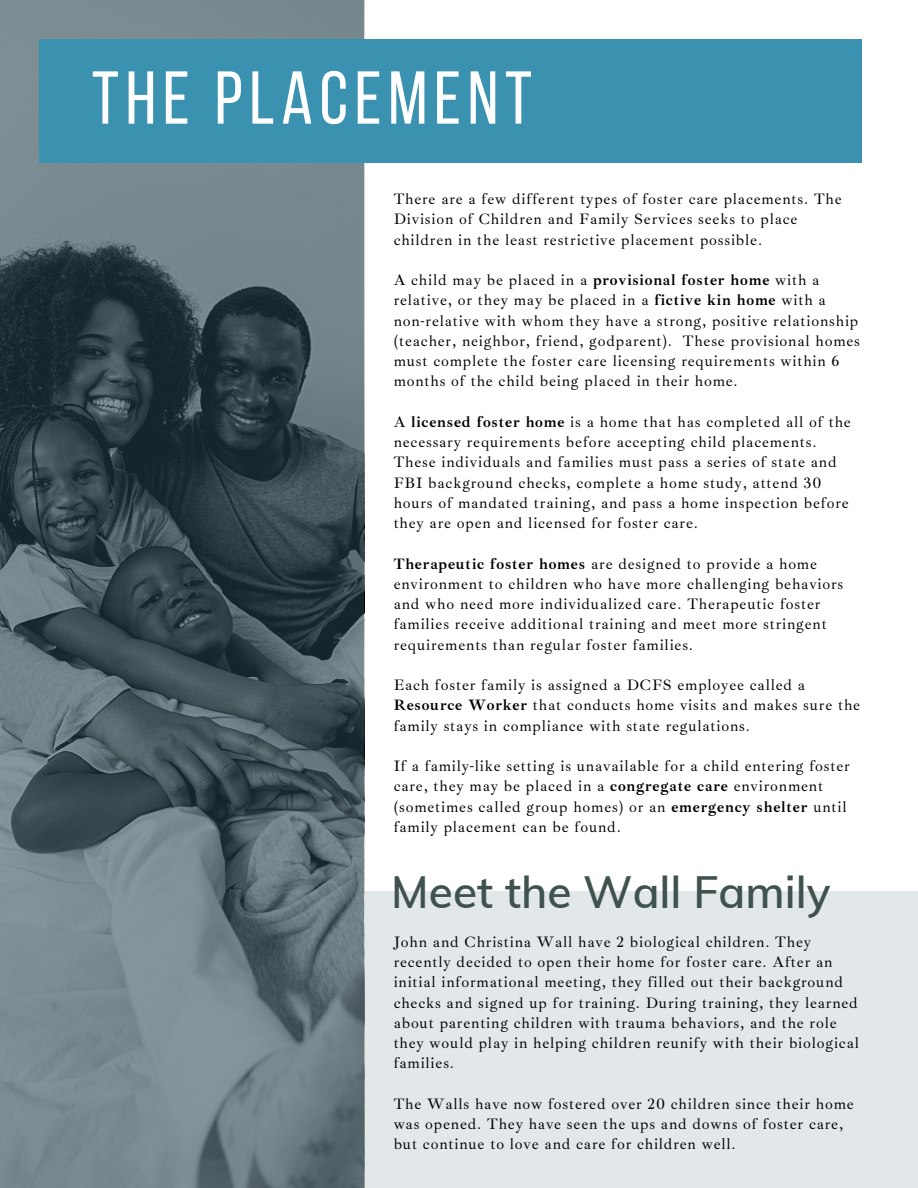
<style>
.page{position:relative;width:918px;height:1188px;background:#fff}
.page>*{position:absolute;margin:0;border:0;box-sizing:border-box;transform-origin:0 0}
.t1{font:74.7px "Bebas Neue";letter-spacing:.09em;color:#fff}
.t2{font:600 44.25px "Muli";color:#3f5250}
.t3{font:15.45px/20.2px "Ibarra Real Nova";letter-spacing:.055em;color:#000}
.s1{font-weight:700}
</style>
<div class="page">
<div style="left:228px;top:892px;width:690px;height:296px;background:#e2e7ea"></div>
<svg style="left:0;top:0;width:364px;height:1188px;background:#56676d"></svg>
<div style="left:39px;top:39px;width:822px;height:123px;background:#3a91b0"></div>
<p class="t1" style="left:92px;top:68px;width:442px">THE PLACEMENT</p>
<p class="t3" style="left:394px;top:189px;width:450px">There are a few different types of foster care placements. The<br>Division of Children and Family Services seeks to place children in the least restrictive placement possible.</p>
<p class="t3" style="left:394px;top:270px;width:468px">A child may be placed in a <span class="s1">provisional foster home</span> with a relative, or they may be placed in a <span class="s1">fictive kin home</span> with a non-relative with whom they have a strong, positive relationship (teacher, neighbor, friend, godparent). These provisional homes must complete the foster care licensing requirements within 6 months of the child being placed in their home.</p>
<p class="t3" style="left:394px;top:412px;width:459px">A <span class="s1">licensed foster home</span> is a home that has completed all of the necessary requirements before accepting child placements.<br>These individuals and families must pass a series of state and FBI background checks, complete a home study, attend 30 hours of mandated training, and pass a home inspection before they are open and licensed for foster care.</p>
<p class="t3" style="left:394px;top:554px;width:451px"><span class="s1">Therapeutic foster homes</span> are designed to provide a home environment to children who have more challenging behaviors and who need more individualized care. Therapeutic foster families receive additional training and meet more stringent requirements than regular foster families.</p>
<p class="t3" style="left:394px;top:675px;width:468px">Each foster family is assigned a DCFS employee called a<br><span class="s1">Resource Worker</span> that conducts home visits and makes sure the family stays in compliance with state regulations.</p>
<p class="t3" style="left:394px;top:756px;width:458px">If a family-like setting is unavailable for a child entering foster care, they may be placed in a <span class="s1">congregate care</span> environment (sometimes called group homes) or an <span class="s1">emergency shelter</span> until family placement can be found.</p>
<p class="t2" style="left:391px;top:864px;width:441px">Meet the Wall Family</p>
<p class="t3" style="left:394px;top:932px;width:467px">John and Christina Wall have 2 biological children. They recently decided to open their home for foster care. After an initial informational meeting, they filled out their background checks and signed up for training. During training, they learned about parenting children with trauma behaviors, and the role they would play in helping children reunify with their biological families.</p>
<p class="t3" style="left:394px;top:1094px;width:462px">The Walls have now fostered over 20 children since their home was opened. They have seen the ups and downs of foster care, but continue to love and care for children well.</p>
</div>
